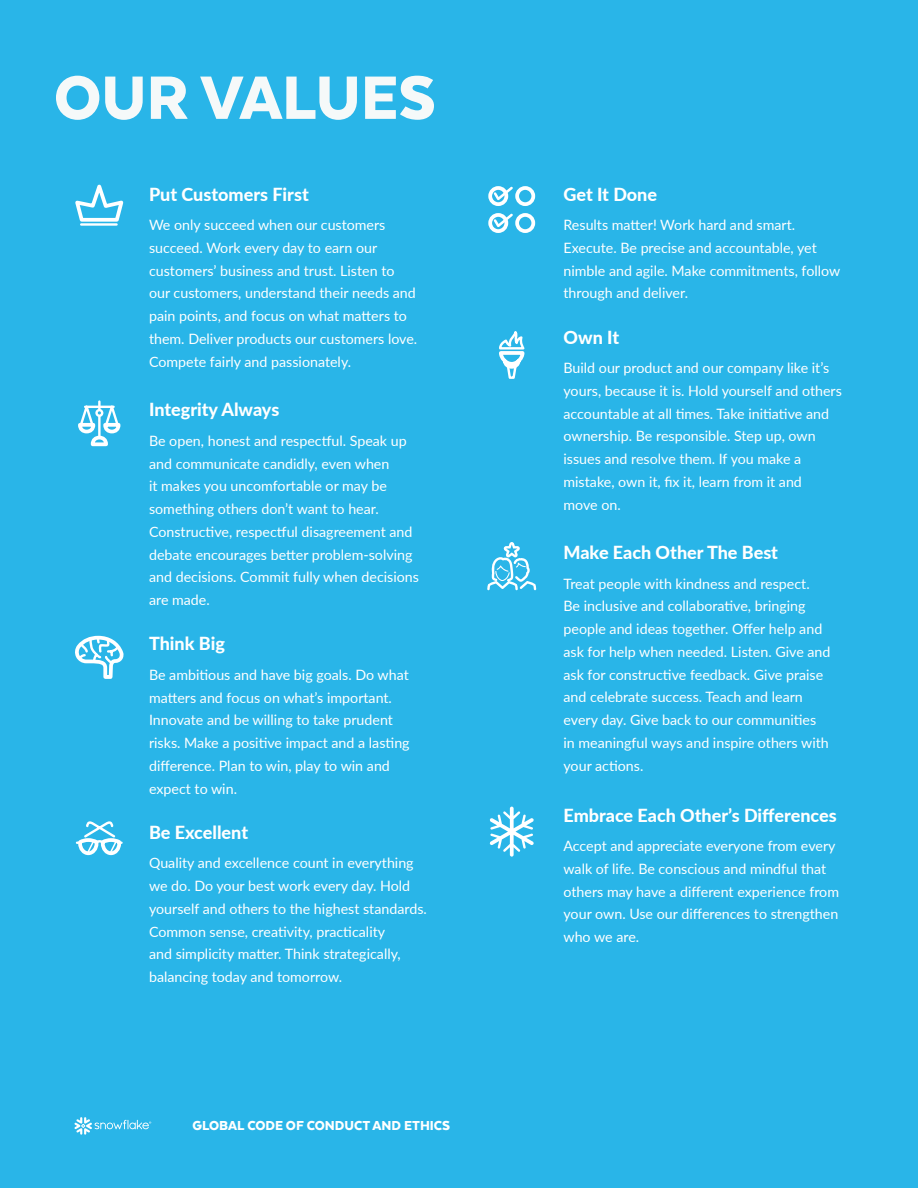
<style>
.page{position:relative;width:918px;height:1188px;background:#29b5e8}
.page>*{position:absolute;margin:0;border:0;box-sizing:border-box;transform-origin:0 0}
.t1{font:900 70.5px "Texta";color:#f5f9f9}
.t2{font:800 18px "Lato";color:#fff}
.t3{font:900 15px "Texta";color:#fff}
.t4{font:14.25px/22.8px "Lato";color:#fff}
</style>
<div class="page">
<svg style="left:74px;top:1117px;width:77px;height:18px"></svg>
<svg style="left:75px;top:635px;width:49px;height:44px"></svg>
<hr style="left:81px;top:223px;width:36px;height:3px;background:#fff">
<svg style="left:75px;top:184px;width:49px;height:40px"></svg>
<svg style="left:78px;top:402px;width:43px;height:45px"></svg>
<svg style="left:75px;top:821px;width:48px;height:35px"></svg>
<div style="left:488px;top:186px;width:20px;height:20px;border:4px solid #fff;border-radius:50%"></div>
<div style="left:488px;top:213px;width:20px;height:20px;border:4px solid #fff;border-radius:50%"></div>
<svg style="left:492px;top:186px;width:44px;height:47px"></svg>
<svg style="left:499px;top:331px;width:26px;height:48px"></svg>
<svg style="left:487px;top:542px;width:49px;height:48px"></svg>
<svg style="left:490px;top:807px;width:44px;height:50px"></svg>
<h1 class="t1" style="left:54px;top:61px;width:383px">OUR VALUES</h1>
<p class="t2" style="left:149px;top:181px;width:161px">Put Customers First</p>
<p class="t4" style="left:149px;top:213px;width:270px">We only succeed when our customers succeed. Work every day to earn our customers’ business and trust. Listen to our customers, understand their needs and pain points, and focus on what matters to them. Deliver products our customers love.<br>Compete fairly and passionately.</p>
<p class="t2" style="left:149px;top:396px;width:132px">Integrity Always</p>
<p class="t4" style="left:149px;top:429px;width:272px">Be open, honest and respectful. Speak up and communicate candidly, even when<br>it makes you uncomfortable or may be something others don’t want to hear.<br>Constructive, respectful disagreement and debate encourages better problem-solving and decisions. Commit fully when decisions are made.</p>
<p class="t2" style="left:149px;top:630px;width:77px">Think Big</p>
<p class="t4" style="left:149px;top:663px;width:262px">Be ambitious and have big goals. Do what matters and focus on what’s important.<br>Innovate and be willing to take prudent risks. Make a positive impact and a lasting difference. Plan to win, play to win and expect to win.</p>
<p class="t2" style="left:149px;top:819px;width:101px">Be Excellent</p>
<p class="t4" style="left:149px;top:851px;width:279px">Quality and excellence count in everything we do. Do your best work every day. Hold yourself and others to the highest standards.<br>Common sense, creativity, practicality<br>and simplicity matter. Think strategically, balancing today and tomorrow.</p>
<p class="t3" style="left:192px;top:1118px;width:259px">GLOBAL CODE OF CONDUCT AND ETHICS</p>
<p class="t2" style="left:564px;top:181px;width:95px">Get It Done</p>
<p class="t4" style="left:564px;top:213px;width:278px">Results matter! Work hard and smart.<br>Execute. Be precise and accountable, yet nimble and agile. Make commitments, follow through and deliver.</p>
<p class="t2" style="left:564px;top:324px;width:57px">Own It</p>
<p class="t4" style="left:564px;top:356px;width:280px">Build our product and our company like it’s yours, because it is. Hold yourself and others accountable at all times. Take initiative and ownership. Be responsible. Step up, own issues and resolve them. If you make a mistake, own it, fix it, learn from it and<br>move on.</p>
<p class="t2" style="left:564px;top:539px;width:216px">Make Each Other The Best</p>
<p class="t4" style="left:564px;top:572px;width:269px">Treat people with kindness and respect.<br>Be inclusive and collaborative, bringing people and ideas together. Offer help and ask for help when needed. Listen. Give and ask for constructive feedback. Give praise and celebrate success. Teach and learn every day. Give back to our communities in meaningful ways and inspire others with your actions.</p>
<p class="t2" style="left:564px;top:802px;width:275px">Embrace Each Other’s Differences</p>
<p class="t4" style="left:564px;top:834px;width:277px">Accept and appreciate everyone from every walk of life. Be conscious and mindful that others may have a different experience from your own. Use our differences to strengthen who we are.</p>
</div>
